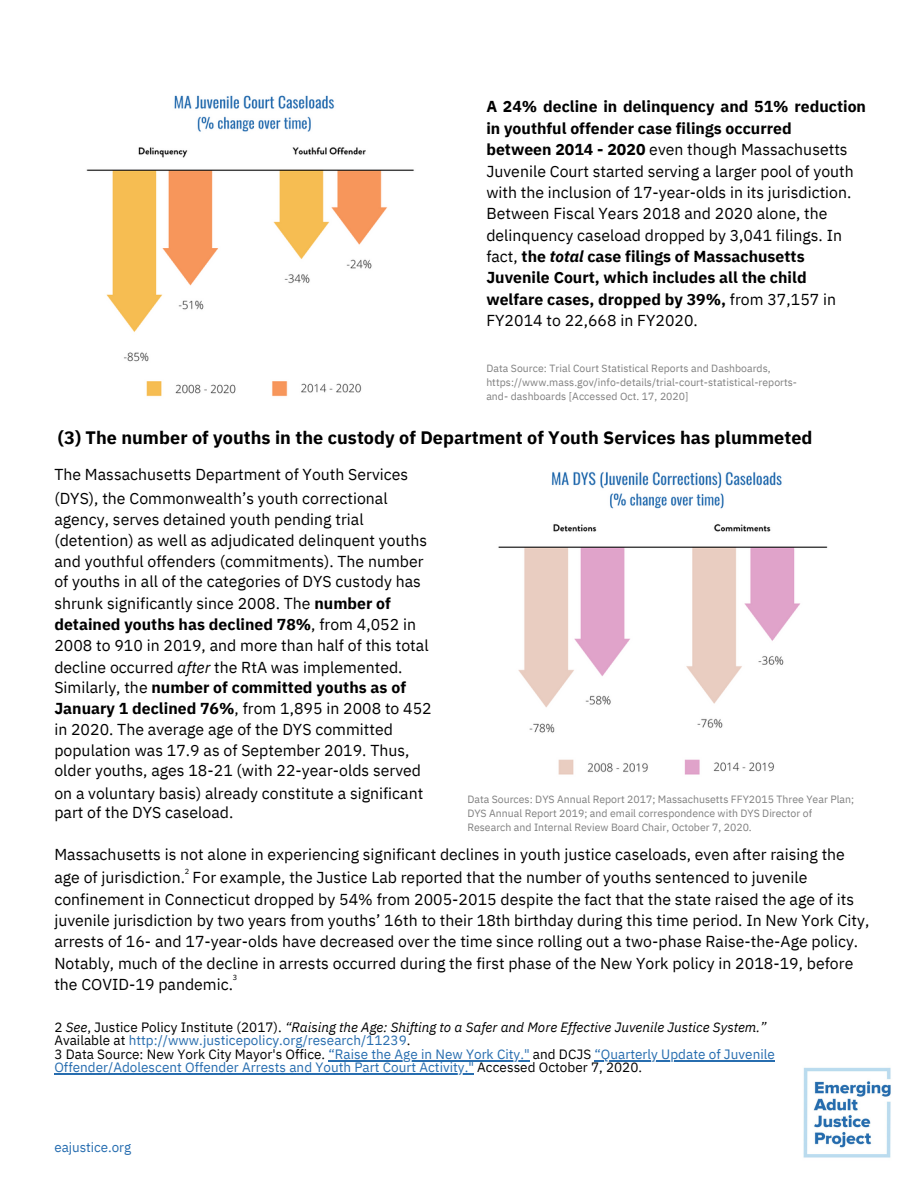
<style>
.page{position:relative;width:918px;height:1188px;background:#fff}
.page>*{position:absolute;margin:0;border:0;box-sizing:border-box;transform-origin:0 0}
.t1{font:700 18px "IBM Plex Sans";letter-spacing:.005em;color:#000}
.t2{font:15.9px/21.3px "IBM Plex Sans";color:#000}
.t3{font:13.5px/13.5px "IBM Plex Sans";color:#276daf}
.t4{font:13.35px "IBM Plex Sans";letter-spacing:-.005em;color:#266db0}
.t5{font:10.5px/14px "IBM Plex Sans";color:#7f7f7f}
.t6{font:7.5px "IBM Plex Sans";color:#000}
.s1{font-weight:700}
.s2{font-weight:700;font-style:italic}
.s3{font-style:italic}
.s4{color:#000}
.s5{font-style:italic;color:#000}
</style>
<div class="page">
<img style="left:803px;top:1067px;width:88px;height:91px">
<img style="left:86px;top:95px;width:328px;height:302px">
<img style="left:498px;top:471px;width:330px;height:304px">
<hr style="left:329px;top:1060px;width:201px;height:1px;background:#276daf">
<hr style="left:594px;top:1060px;width:181px;height:1px;background:#276daf">
<hr style="left:54px;top:1073px;width:420px;height:2px;background:#276daf">
<p class="t2" style="left:486px;top:96px;width:381px"><span class="s1">A 24% decline in delinquency and 51% reduction in youthful offender case filings occurred<br>between 2014 - 2020</span> even though Massachusetts Juvenile Court started serving a larger pool of youth with the inclusion of 17-year-olds in its jurisdiction.<br>Between Fiscal Years 2018 and 2020 alone, the delinquency caseload dropped by 3,041 filings. In fact, <span class="s1">the</span> <span class="s2">total</span> <span class="s1">case filings of Massachusetts Juvenile Court, which includes all the child welfare cases, dropped by 39%,</span> from 37,157 in FY2014 to 22,668 in FY2020.</p>
<p class="t5" style="left:486px;top:361px;width:312px">Data Source: Trial Court Statistical Reports and Dashboards, https://www.mass.gov/info-details/trial-court-statistical-reports&shy;and- dashboards [Accessed Oct. 17, 2020]</p>
<p class="t1" style="left:58px;top:426px;width:756px">(3) The number of youths in the custody of Department of Youth Services has plummeted</p>
<p class="t2" style="left:54px;top:463px;width:355px;line-height:23.7px">The Massachusetts Department of Youth Services (DYS), the Commonwealth’s youth correctional</p>
<p class="t2" style="left:54px;top:509px;width:379px;line-height:20.9px">agency, serves detained youth pending trial (detention) as well as adjudicated delinquent youths and youthful offenders (commitments). The number of youths in all of the categories of DYS custody has shrunk significantly since 2008. The <span class="s1">number of detained youths has declined 78%</span>, from 4,052 in 2008 to 910 in 2019, and more than half of this total decline occurred <span class="s3">after</span> the RtA was implemented.<br>Similarly, the <span class="s1">number of committed youths as of January 1 declined 76%</span>, from 1,895 in 2008 to 452 in 2020. The average age of the DYS committed population was 17.9 as of September 2019. Thus, older youths, ages 18-21 (with 22-year-olds served</p>
<p class="t2" style="left:54px;top:783px;width:370px;line-height:19.2px">on a voluntary basis) already constitute a significant part of the DYS caseload.</p>
<p class="t2" style="left:54px;top:842px;width:792px;line-height:23.7px">Massachusetts is not alone in experiencing significant declines in youth justice caseloads, even after raising the age of jurisdiction. For example, the Justice Lab reported that the number of youths sentenced to juvenile</p>
<p class="t2" style="left:54px;top:888px;width:817px">confinement in Connecticut dropped by 54% from 2005-2015 despite the fact that the state raised the age of its juvenile jurisdiction by two years from youths’ 16th to their 18th birthday during this time period. In New York City, arrests of 16- and 17-year-olds have decreased over the time since rolling out a two-phase Raise-the-Age policy.<br>Notably, much of the decline in arrests occurred during the first phase of the New York policy in 2018-19, before the COVID-19 pandemic.</p>
<p class="t5" style="left:467px;top:792px;width:388px">Data Sources: DYS Annual Report 2017; Massachusetts FFY2015 Three Year Plan;<br>DYS Annual Report 2019; and email correspondence with DYS Director of<br>Research and Internal Review Board Chair, October 7, 2020.</p>
<p class="t6" style="left:185px;top:866px;width:6px">2</p>
<p class="t6" style="left:233px;top:973px;width:6px">3</p>
<p class="t3" style="left:54px;top:1020px;width:722px"><span class="s4">2</span> <span class="s5">See</span><span class="s4">, Justice Policy Institute (2017).</span> <span class="s5">“Raising the Age: Shifting to a Safer and More Effective Juvenile Justice System.” </span><span class="s4">Available at</span> http://www.justicepolicy.org/research/11239<span class="s4">.<br>3 Data Source: New York City Mayor's Office.</span> “Raise the Age in New York City." <span class="s4">and DCJS</span> “Quarterly Update of Juvenile Offender/Adolescent Offender Arrests and Youth Part Court Activity." <span class="s4">Accessed October 7, 2020.</span></p>
<p class="t4" style="left:54px;top:1138px;width:78px">eajustice.org</p>
</div>
